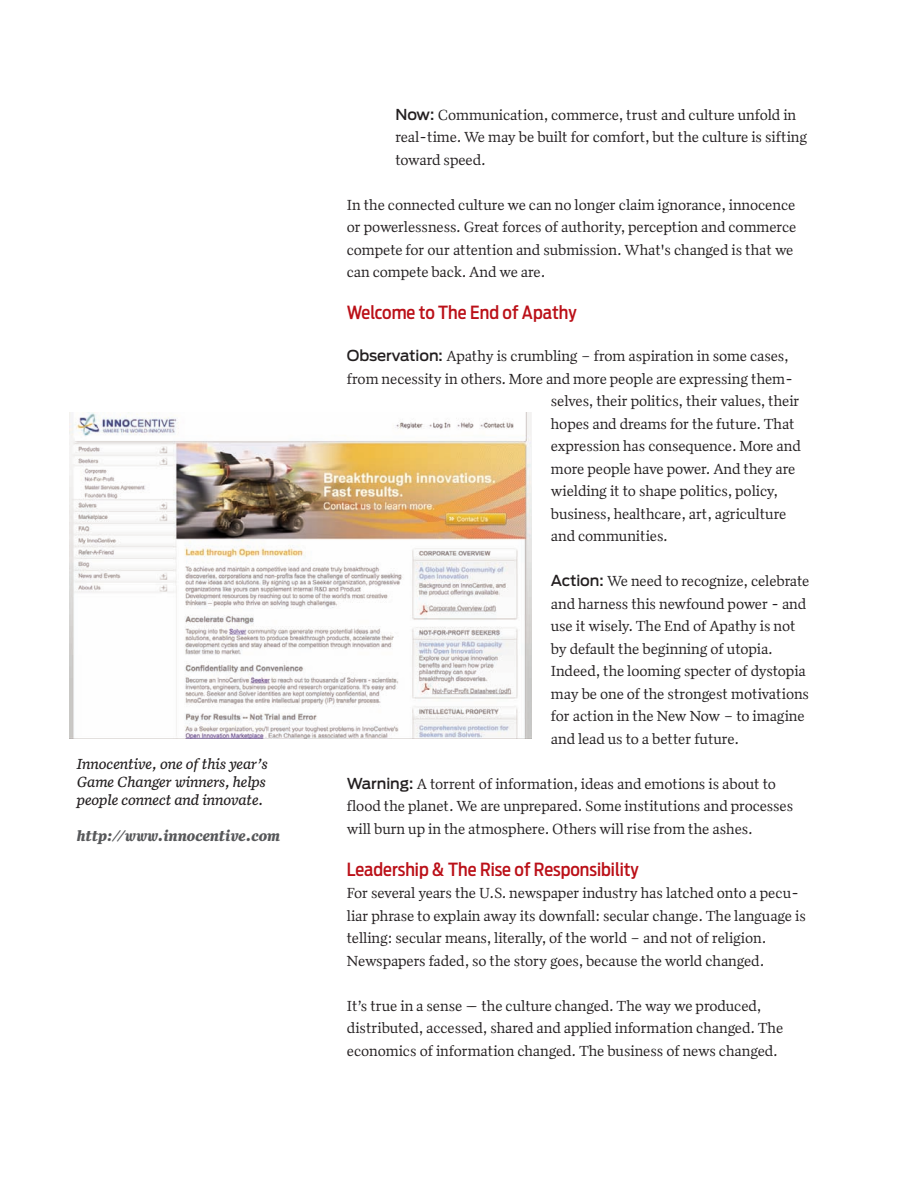
<style>
.page{position:relative;width:918px;height:1188px;background:#fff}
.page>*{position:absolute;margin:0;border:0;box-sizing:border-box;transform-origin:0 0}
.t1{font:500 18px "Antenna Cond";color:#bb1018}
.t2{font:15px/22.5px "Quiosco One";letter-spacing:-.005em;color:#231f20}
.t3{font:italic 15px/18px "Quiosco Three";color:#231f20;text-align:justify}
.t4{font:italic 700 15px "Quiosco Three";color:#57585a}
.s1{font-family:"Antenna";font-weight:500}
</style>
<div class="page">
<img style="left:70px;top:413px;width:461px;height:325px">
<p class="t3" style="left:77px;top:754px;width:193px">Innocentive, one of this year’s Game Changer winners, helps people connect and innovate.</p>
<p class="t4" style="left:77px;top:827px;width:205px">http://www.innocentive.com</p>
<p class="t2" style="left:395px;top:104px;width:413px"><span class="s1">Now:</span> Communication, commerce, trust and culture unfold in real-time. We may be built for comfort, but the culture is sifting toward speed.</p>
<p class="t2" style="left:347px;top:194px;width:451px">In the connected culture we can no longer claim ignorance, innocence or powerlessness. Great forces of authority, perception and commerce compete for our attention and submission. What's changed is that we can compete back. And we are.</p>
<p class="t1" style="left:347px;top:302px;width:231px">Welcome to The End of Apathy</p>
<p class="t2" style="left:347px;top:345px;width:443px"><span class="s1">Observation:</span> Apathy is crumbling – from aspiration in some cases,</p>
<p class="t2" style="left:347px;top:368px;width:448px">from necessity in others. More and more people are expressing them-</p>
<p class="t2" style="left:551px;top:390px;width:250px">selves, their politics, their values, their</p>
<p class="t2" style="left:551px;top:413px;width:246px">hopes and dreams for the future. That</p>
<p class="t2" style="left:551px;top:435px;width:251px">expression has consequence. More and</p>
<p class="t2" style="left:551px;top:458px;width:246px">more people have power. And they are</p>
<p class="t2" style="left:551px;top:480px;width:229px">wielding it to shape politics, policy,</p>
<p class="t2" style="left:551px;top:503px;width:237px">business, healthcare, art, agriculture</p>
<p class="t2" style="left:551px;top:525px;width:119px">and communities.</p>
<p class="t2" style="left:551px;top:570px;width:260px"><span class="s1">Action:</span> We need to recognize, celebrate and harness this newfound power - and use it wisely. The End of Apathy is not by default the beginning of utopia.<br>Indeed, the looming specter of dystopia may be one of the strongest motivations for action in the New Now – to imagine and lead us to a better future.</p>
<p class="t2" style="left:347px;top:773px;width:448px"><span class="s1">Warning:</span> A torrent of information, ideas and emotions is about to flood the planet. We are unprepared. Some institutions and processes will burn up in the atmosphere. Others will rise from the ashes.</p>
<p class="t1" style="left:347px;top:859px;width:293px">Leadership &amp; The Rise of Responsibility</p>
<p class="t2" style="left:347px;top:882px;width:461px">For several years the U.S. newspaper industry has latched onto a pecu&shy;liar phrase to explain away its downfall: secular change. The language is telling: secular means, literally, of the world – and not of religion.<br>Newspapers faded, so the story goes, because the world changed.</p>
<p class="t2" style="left:347px;top:995px;width:438px">It’s true in a sense — the culture changed. The way we produced, distributed, accessed, shared and applied information changed. The economics of information changed. The business of news changed.</p>
</div>
